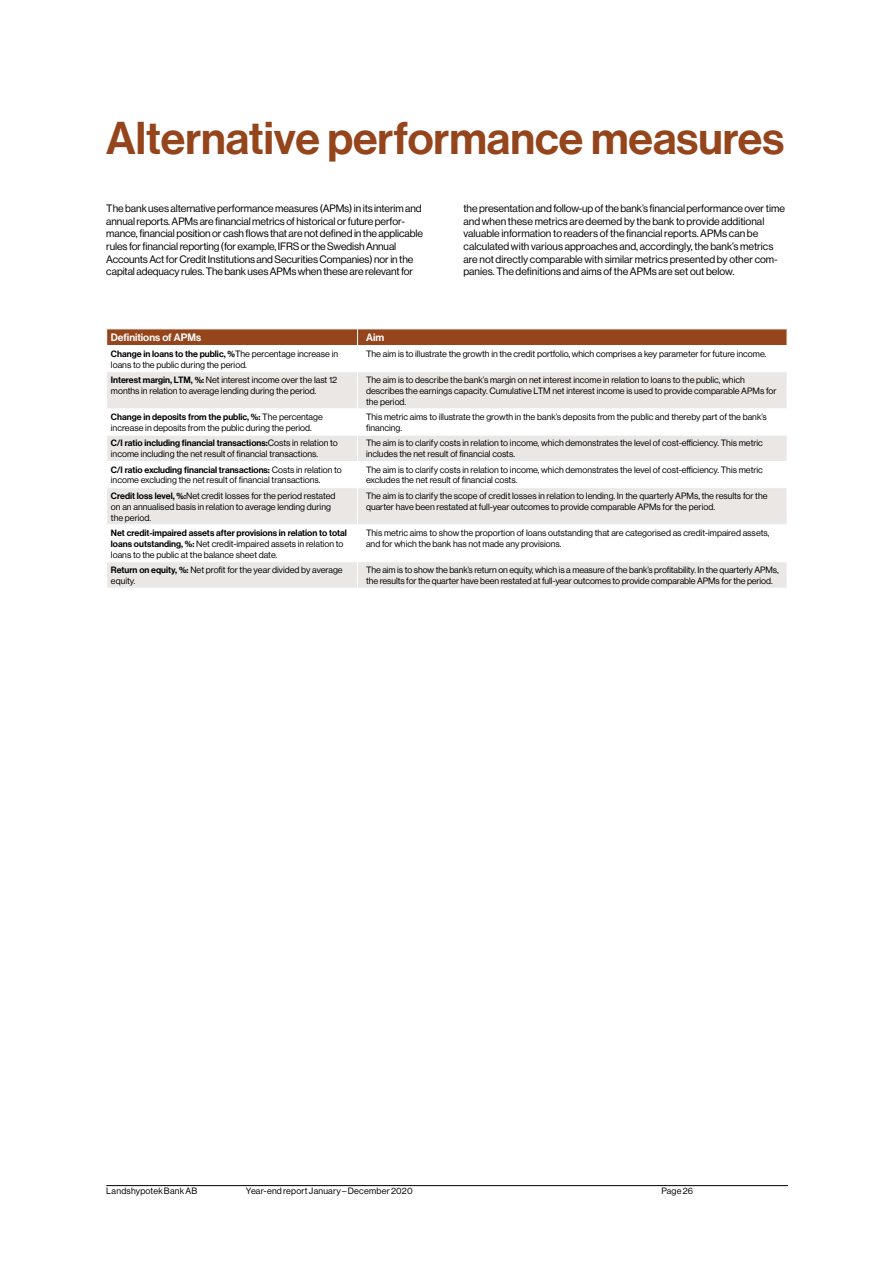
<style>
.page{position:relative;width:893px;height:1263px;background:#fff}
.page>*{position:absolute;margin:0;border:0;box-sizing:border-box;transform-origin:0 0}
.t1{font:45px "N Haas Grotesk DS Std 65 Md";color:#95451c}
.t2{font:10.5px/12.6px "N Haas Grotesk DS Std 55 Rg";letter-spacing:-.01em;color:#000}
.t3{font:10.5px "N Haas Grotesk DS Std 65 Md";color:#fff}
.t4{font:9px/10.8px "N Haas Grotesk DS Std 55 Rg";color:#000}
.t5{font:9px "N Haas Grotesk DS Std 65 Md";color:#000}
.t6{font:9px "N Haas Grotesk DS Std 55 Rg";letter-spacing:.02em;color:#000}
.t7{font:9px "N Haas Grotesk DS Std 55 Rg";letter-spacing:.025em;color:#000}
.s1{font-family:"N Haas Grotesk DS Std 55 Rg"}
.s2{font-family:"N Haas Grotesk DS Std 65 Md"}
</style>
<div class="page">
<hr style="left:106px;top:1185px;width:682px;height:1px;background:#000">
<svg style="left:107px;top:372px;width:680px;height:216px;fill:#eae7e5"></svg>
<svg style="left:106px;top:329px;width:681px;height:17px;background:#9d542f"></svg>
<hr style="left:357px;top:372px;width:1px;height:36px;background:#fff">
<hr style="left:106px;top:408px;width:252px;height:1px;background:#fff">
<hr style="left:358px;top:408px;width:429px;height:1px;background:#fff">
<hr style="left:106px;top:435px;width:252px;height:1px;background:#fff">
<hr style="left:358px;top:435px;width:429px;height:1px;background:#fff">
<hr style="left:106px;top:461px;width:252px;height:1px;background:#fff">
<hr style="left:358px;top:461px;width:429px;height:1px;background:#fff">
<svg style="left:357px;top:409px;width:1px;height:78px"></svg>
<hr style="left:106px;top:487px;width:252px;height:1px;background:#fff">
<hr style="left:358px;top:487px;width:429px;height:1px;background:#fff">
<hr style="left:357px;top:488px;width:1px;height:36px;background:#fff">
<hr style="left:106px;top:524px;width:252px;height:1px;background:#fff">
<hr style="left:358px;top:524px;width:429px;height:1px;background:#fff">
<hr style="left:357px;top:525px;width:1px;height:36px;background:#fff">
<hr style="left:106px;top:561px;width:252px;height:1px;background:#fff">
<hr style="left:358px;top:561px;width:429px;height:1px;background:#fff">
<svg style="left:357px;top:562px;width:1px;height:26px"></svg>
<h1 class="t1" style="left:106px;top:112px;width:679px">Alternative performance measures</h1>
<p class="t2" style="left:106px;top:202px;width:318px">The bank uses alternative performance measures (APMs) in its interim and annual reports. APMs are financial metrics of historical or future perfor&shy;mance, financial position or cash flows that are not defined in the applicable rules for financial reporting (for example, IFRS or the Swedish Annual Accounts Act for Credit Institutions and Securities Companies) nor in the capital adequacy rules. The bank uses APMs when these are relevant for</p>
<p class="t2" style="left:463px;top:202px;width:323px">the presentation and follow-up of the bank’s financial performance over time and when these metrics are deemed by the bank to provide additional valuable information to readers of the financial reports. APMs can be calculated with various approaches and, accordingly, the bank’s metrics are not directly comparable with similar metrics presented by other com&shy;panies. The definitions and aims of the APMs are set out below.</p>
<p class="t3" style="left:111px;top:331px;width:92px">Definitions of APMs</p>
<p class="t3" style="left:366px;top:331px;width:20px">Aim</p>
<p class="t5" style="left:111px;top:348px;width:229px">Change in loans to the public, %<span class="s1">The percentage increase in</span></p>
<p class="t4" style="left:111px;top:359px;width:138px">loans to the public during the period.</p>
<p class="t4" style="left:366px;top:348px;width:402px">The aim is to illustrate the growth in the credit portfolio, which comprises a key parameter for future income.</p>
<p class="t4" style="left:111px;top:374px;width:228px"><span class="s2">Interest margin, LTM, %:</span> Net interest income over the last 12 months in relation to average lending during the period.</p>
<p class="t4" style="left:366px;top:374px;width:412px">The aim is to describe the bank’s margin on net interest income in relation to loans to the public, which describes the earnings capacity. Cumulative LTM net interest income is used to provide comparable APMs for the period.</p>
<p class="t5" style="left:111px;top:412px;width:213px">Change in deposits from the public, %: <span class="s1">The percentage</span></p>
<p class="t4" style="left:111px;top:422px;width:202px">increase in deposits from the public during the period.</p>
<p class="t4" style="left:366px;top:412px;width:402px">This metric aims to illustrate the growth in the bank’s deposits from the public and thereby part of the bank’s financing.</p>
<p class="t5" style="left:111px;top:438px;width:228px">C/I ratio including financial transactions:<span class="s1">Costs in relation to</span></p>
<p class="t4" style="left:111px;top:449px;width:209px">income including the net result of financial transactions.</p>
<p class="t4" style="left:366px;top:438px;width:398px">The aim is to clarify costs in relation to income, which demonstrates the level of cost-efficiency. This metric includes the net result of financial costs.</p>
<p class="t5" style="left:111px;top:464px;width:232px">C/I ratio excluding financial transactions: <span class="s1">Costs in relation to</span></p>
<p class="t4" style="left:111px;top:475px;width:211px">income excluding the net result of financial transactions.</p>
<p class="t4" style="left:366px;top:464px;width:398px">The aim is to clarify costs in relation to income, which demonstrates the level of cost-efficiency. This metric excludes the net result of financial costs.</p>
<p class="t4" style="left:111px;top:490px;width:226px"><span class="s2">Credit loss level, %:</span>Net credit losses for the period restated on an annualised basis in relation to average lending during the period.</p>
<p class="t4" style="left:366px;top:490px;width:403px">The aim is to clarify the scope of credit losses in relation to lending. In the quarterly APMs, the results for the quarter have been restated at full-year outcomes to provide comparable APMs for the period.</p>
<p class="t5" style="left:111px;top:528px;width:238px">Net credit-impaired assets after provisions in relation to total</p>
<p class="t4" style="left:111px;top:538px;width:234px"><span class="s2">loans outstanding, %:</span> Net credit-impaired assets in relation to loans to the public at the balance sheet date.</p>
<p class="t4" style="left:366px;top:527px;width:405px">This metric aims to show the proportion of loans outstanding that are categorised as credit-impaired assets, and for which the bank has not made any provisions.</p>
<p class="t4" style="left:111px;top:564px;width:233px"><span class="s2">Return on equity, %:</span> Net profit for the year divided by average equity.</p>
<p class="t4" style="left:366px;top:564px;width:414px">The aim is to show the bank’s return on equity, which is a measure of the bank’s profitability. In the quarterly APMs, the results for the quarter have been restated at full-year outcomes to provide comparable APMs for the period.</p>
<p class="t7" style="left:106px;top:1186px;width:92px">Landshypotek Bank AB</p>
<p class="t6" style="left:246px;top:1186px;width:168px">Year-end report January – December 2020</p>
<p class="t4" style="left:661px;top:1186px;width:33px">Page 26</p>
</div>
